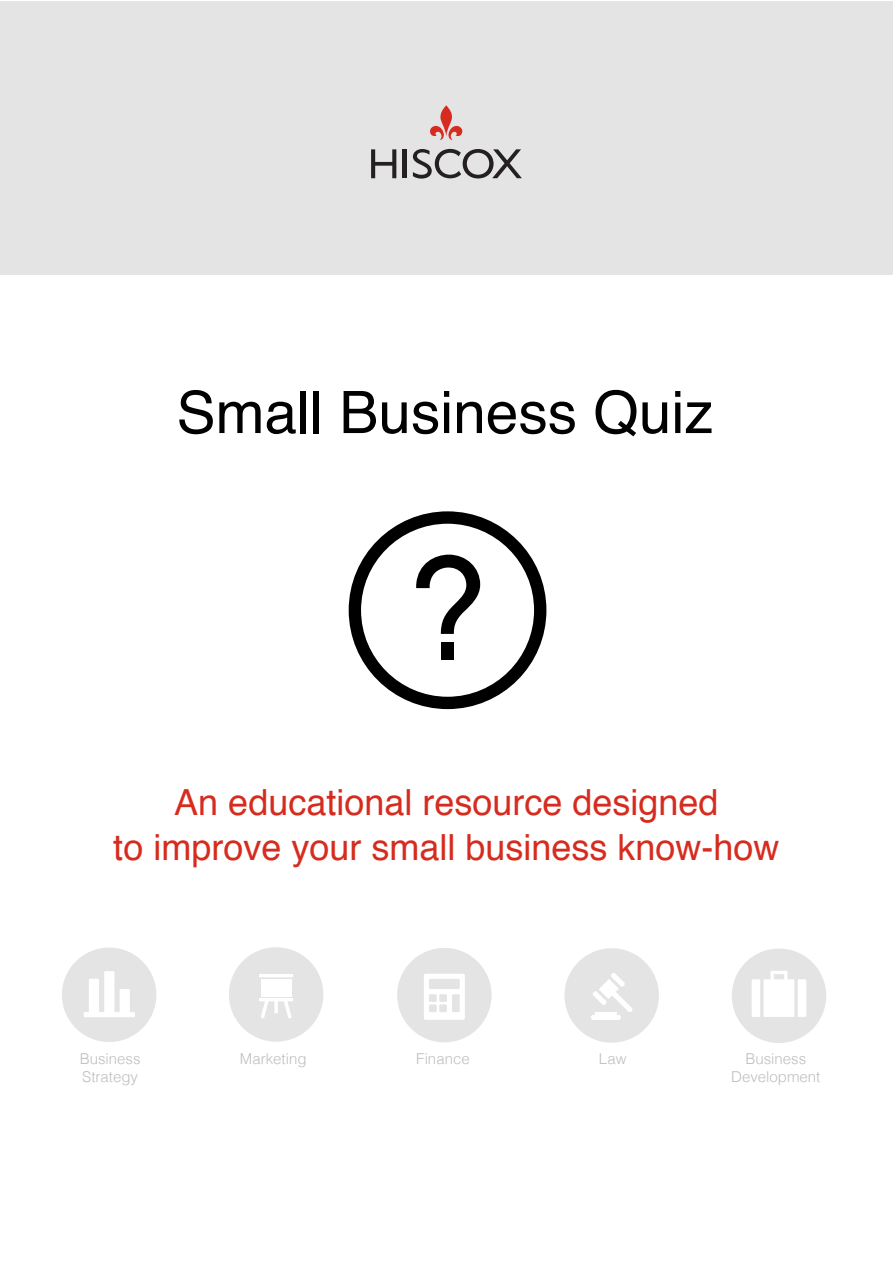
<style>
.page{position:relative;width:893px;height:1263px;background:#fff}
.page>*{position:absolute;margin:0;border:0;box-sizing:border-box;transform-origin:0 0}
.t1{font:58.65px "Helvetica";color:#000}
.t2{font:36px/45px "Helvetica";color:#d62c1f;text-align:center}
.t3{font:300 15px/18px "Helvetica";color:#bebebe;text-align:center}
</style>
<div class="page">
<div style="left:0;top:1px;width:893px;height:273px;background:#e4e4e4"></div>
<svg style="left:430px;top:105px;width:32px;height:35px"></svg>
<hr style="left:403px;top:149px;width:4px;height:29px;background:#241f21">
<svg style="left:371px;top:149px;width:25px;height:29px"></svg>
<svg style="left:413px;top:149px;width:109px;height:30px"></svg>
<svg style="left:349px;top:511px;width:197px;height:198px"></svg>
<div style="left:229px;top:947px;width:94px;height:95px;background:#e4e4e4;border-radius:50%"></div>
<svg style="left:259px;top:998px;width:34px;height:20px"></svg>
<hr style="left:259px;top:974px;width:34px;height:3px;background:#fff">
<div style="left:261px;top:979px;width:31px;height:17px;background:#fff"></div>
<div style="left:62px;top:947px;width:94px;height:95px;background:#e4e4e4;border-radius:50%"></div>
<svg style="left:84px;top:971px;width:51px;height:46px"></svg>
<div style="left:397px;top:948px;width:95px;height:94px;background:#e4e4e4;border-radius:50%"></div>
<svg style="left:424px;top:974px;width:41px;height:46px"></svg>
<div style="left:564px;top:948px;width:95px;height:95px;background:#e4e4e4;border-radius:50%"></div>
<div style="left:591px;top:1015px;width:30px;height:5px;background:#fff;border-radius:2px"></div>
<svg style="left:593px;top:973px;width:39px;height:39px"></svg>
<div style="left:732px;top:948px;width:94px;height:95px;background:#e4e4e4;border-radius:50%"></div>
<svg style="left:752px;top:971px;width:54px;height:46px"></svg>
<h1 class="t1" style="left:177px;top:367px;width:539px">Small Business Quiz</h1>
<p class="t2" style="left:113px;top:781px;width:668px">An educational resource designed<br>to improve your small business know-how</p>
<p class="t3" style="left:80px;top:1049px;width:62px">Business</p>
<p class="t3" style="left:240px;top:1049px;width:68px">Marketing</p>
<p class="t3" style="left:82px;top:1067px;width:57px">Strategy</p>
<p class="t3" style="left:416px;top:1049px;width:55px">Finance</p>
<p class="t3" style="left:599px;top:1049px;width:29px">Law</p>
<p class="t3" style="left:731px;top:1049px;width:91px">Business<br>Development</p>
</div>
